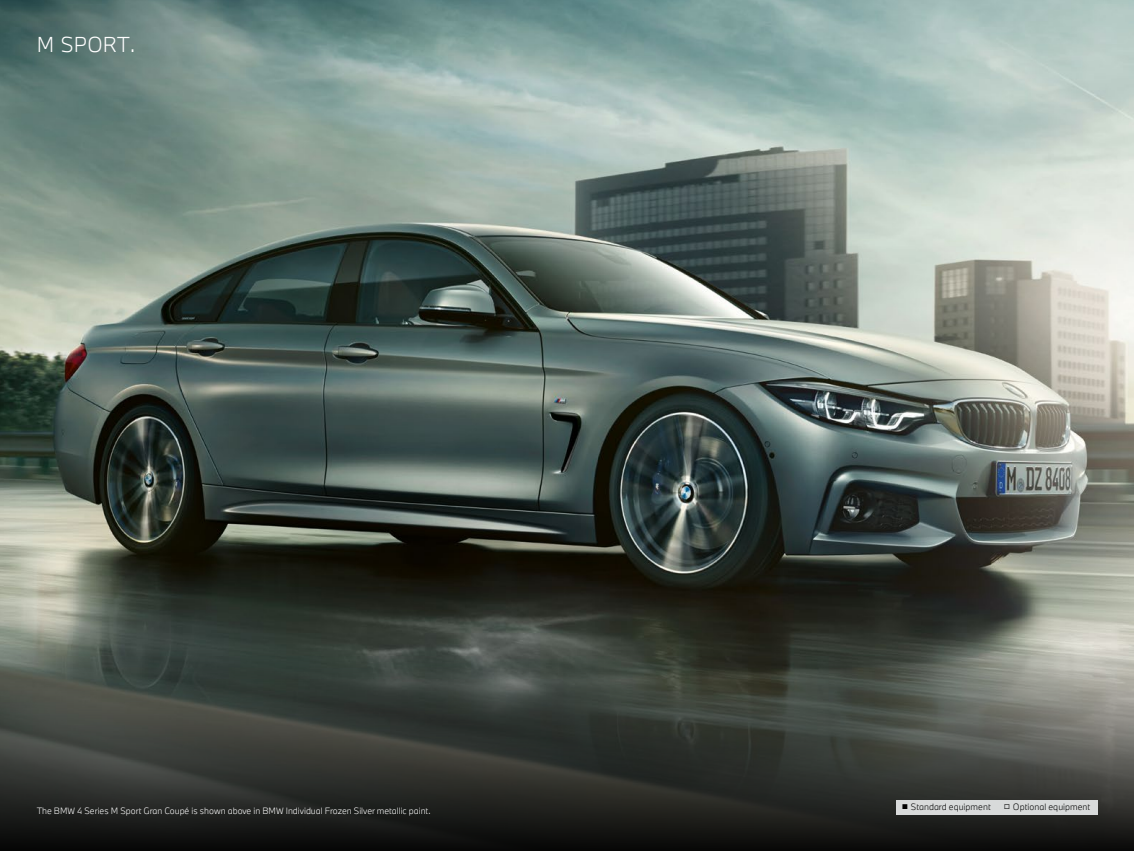
<style>
.page{position:relative;width:1134px;height:851px;background:#fff}
.page>*{position:absolute;margin:0;border:0;box-sizing:border-box;transform-origin:0 0}
.t1{font:300 20px "BMW Type Next Latin";color:#fff}
.t2{font:300 8.5px "BMW Type Next Latin";color:#fff}
.t3{font:300 8.5px "BMW Type Next Latin";letter-spacing:.005em;color:#000}
.s1{font-family:"BMW Type Global Pro"}
</style>
<div class="page">
<img style="left:0;top:0;width:1134px;height:647px">
<svg style="left:0;top:647px;width:1134px;height:203px;background:#393c37"></svg>
<div style="left:896px;top:799px;width:201px;height:15px;background:#d8dada"></div>
<h1 class="t1" style="left:37px;top:31px;width:100px">M SPORT.</h1>
<p class="t2" style="left:37px;top:805px;width:395px">The BMW 4 Series M Sport Gran Coupé is shown above in BMW Individual Frozen Silver metallic paint.</p>
<p class="t3" style="left:901px;top:801px;width:91px"><span class="s1">■</span> Standard equipment</p>
<p class="t3" style="left:1003px;top:801px;width:88px"><span class="s1">□</span> Optional equipment</p>
</div>
